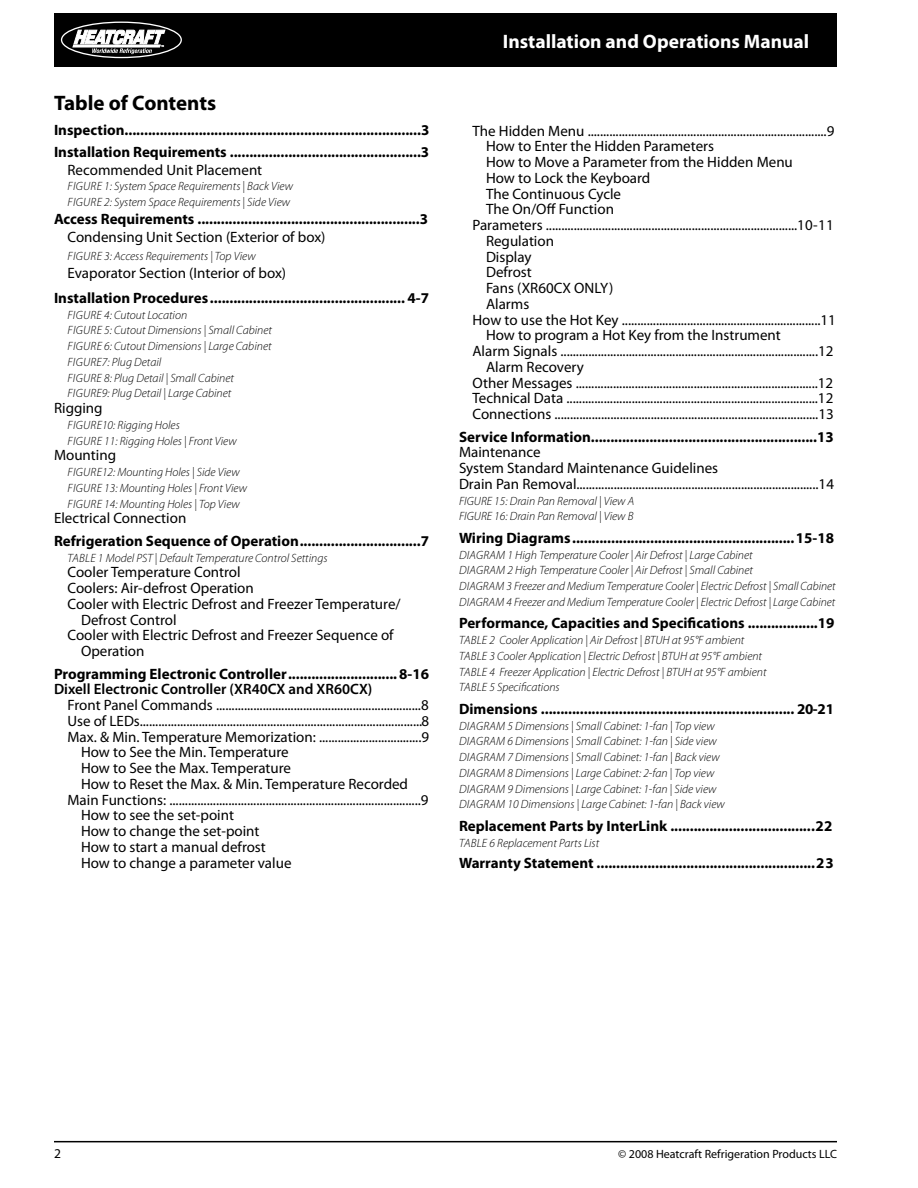
<style>
.page{position:relative;width:918px;height:1188px;background:#fff}
.page>*{position:absolute;margin:0;border:0;box-sizing:border-box;transform-origin:0 0}
.t1{font:700 21px "Myriad Pro";color:#000}
.t2{font:700 19.5px "Myriad Pro";color:#fff}
.t3{font:15px/15.8px "Myriad Pro";color:#000}
.t4{font:700 15px/21.6px "Myriad Pro";color:#000}
.t5{font:600 15px "Myriad Pro";color:#000}
.t6{font:italic 300 12px/15.8px "Myriad Pro";color:#000}
.t7{font:12px "Myriad Pro";color:#000}
</style>
<div class="page">
<div style="left:54px;top:14px;width:783px;height:54px;background:#000"></div>
<svg style="left:62px;top:22px;width:119px;height:36px"></svg>
<div style="left:61px;top:22px;width:121px;height:36px;border:1px solid #fff;border-radius:50%"></div>
<svg style="left:73px;top:30px;width:92px;height:24px"></svg>
<hr style="left:54px;top:1141px;width:783px;height:1px;background:#000">
<h1 class="t1" style="left:54px;top:89px;width:164px">Table of Contents</h1>
<p class="t4" style="left:54px;top:119px;width:377px">Inspection............................................................................3<br>Installation Requirements .................................................3</p>
<p class="t3" style="left:68px;top:161px;width:196px">Recommended Unit Placement</p>
<p class="t6" style="left:68px;top:178px;width:227px">FIGURE 1: System Space Requirements | Back View<br>FIGURE 2: System Space Requirements | Side View</p>
<p class="t4" style="left:54px;top:208px;width:376px">Access Requirements .........................................................3</p>
<p class="t3" style="left:68px;top:229px;width:260px">Condensing Unit Section (Exterior of box)</p>
<p class="t6" style="left:68px;top:248px;width:190px">FIGURE 3: Access Requirements | Top View</p>
<p class="t3" style="left:68px;top:265px;width:220px">Evaporator Section (Interior of box)</p>
<p class="t4" style="left:54px;top:287px;width:377px">Installation Procedures .................................................. 4-7</p>
<p class="t6" style="left:68px;top:307px;width:206px">FIGURE 4: Cutout Location<br>FIGURE 5: Cutout Dimensions | Small Cabinet FIGURE 6: Cutout Dimensions | Large Cabinet FIGURE7: Plug Detail<br>FIGURE 8: Plug Detail | Small Cabinet FIGURE9: Plug Detail | Large Cabinet</p>
<p class="t3" style="left:54px;top:400px;width:50px">Rigging</p>
<p class="t6" style="left:68px;top:417px;width:171px">FIGURE10: Rigging Holes<br>FIGURE 11: Rigging Holes | Front View</p>
<p class="t3" style="left:54px;top:447px;width:64px">Mounting</p>
<p class="t6" style="left:68px;top:464px;width:181px">FIGURE12: Mounting Holes | Side View<br>FIGURE 13: Mounting Holes | Front View<br>FIGURE 14: Mounting Holes | Top View</p>
<p class="t3" style="left:54px;top:510px;width:134px">Electrical Connection</p>
<p class="t4" style="left:54px;top:530px;width:377px">Refrigeration Sequence of Operation...............................7</p>
<p class="t6" style="left:68px;top:550px;width:12px">Table</p>
<p class="t6" style="left:98px;top:550px;width:231px">1 Model PST | Default Temperature Control Settings</p>
<p class="t3" style="left:68px;top:564px;width:175px">Cooler Temperature Control</p>
<p class="t3" style="left:68px;top:580px;width:188px">Coolers: Air-defrost Operation</p>
<p class="t3" style="left:68px;top:596px;width:335px">Cooler with Electric Defrost and Freezer Temperature/</p>
<p class="t3" style="left:81px;top:611px;width:97px">Defrost Control</p>
<p class="t3" style="left:68px;top:627px;width:328px">Cooler with Electric Defrost and Freezer Sequence of</p>
<p class="t3" style="left:81px;top:643px;width:65px">Operation</p>
<p class="t4" style="left:54px;top:662px;width:377px">Programming Electronic Controller............................8-16</p>
<p class="t5" style="left:54px;top:680px;width:320px">Dixell Electronic Controller (XR40CX and XR60CX)</p>
<p class="t3" style="left:68px;top:697px;width:363px">Front Panel Commands ..................................................................8</p>
<p class="t3" style="left:68px;top:713px;width:363px">Use of LEDs...........................................................................................8</p>
<p class="t3" style="left:68px;top:728px;width:363px">Max. &amp; Min. Temperature Memorization: .................................9</p>
<p class="t3" style="left:81px;top:744px;width:209px">How to See the Min. Temperature</p>
<p class="t3" style="left:81px;top:760px;width:212px">How to See the Max. Temperature</p>
<p class="t3" style="left:81px;top:776px;width:329px">How to Reset the Max. &amp; Min. Temperature Recorded</p>
<p class="t3" style="left:68px;top:791px;width:363px">Main Functions: .................................................................................9</p>
<p class="t3" style="left:81px;top:807px;width:155px">How to see the set-point</p>
<p class="t3" style="left:81px;top:823px;width:180px">How to change the set-point</p>
<p class="t3" style="left:81px;top:839px;width:186px">How to start a manual defrost</p>
<p class="t3" style="left:81px;top:854px;width:212px">How to change a parameter value</p>
<h2 class="t2" style="left:503px;top:29px;width:308px">Installation and Operations Manual</h2>
<p class="t3" style="left:472px;top:123px;width:363px">The Hidden Menu .............................................................................9</p>
<p class="t3" style="left:486px;top:138px;width:230px">How to Enter the Hidden Parameters</p>
<p class="t3" style="left:486px;top:154px;width:308px">How to Move a Parameter from the Hidden Menu</p>
<p class="t3" style="left:486px;top:170px;width:166px">How to Lock the Keyboard</p>
<p class="t3" style="left:486px;top:186px;width:137px">The Continuous Cycle</p>
<p class="t3" style="left:486px;top:201px;width:129px">The On/Off Function</p>
<p class="t3" style="left:472px;top:217px;width:363px">Parameters .................................................................................10-11</p>
<p class="t3" style="left:486px;top:233px;width:70px">Regulation</p>
<p class="t3" style="left:486px;top:249px;width:47px">Display</p>
<p class="t3" style="left:486px;top:264px;width:47px">Defrost</p>
<p class="t3" style="left:486px;top:280px;width:129px">Fans (XR60CX ONLY)</p>
<p class="t3" style="left:486px;top:296px;width:45px">Alarms</p>
<p class="t3" style="left:472px;top:312px;width:365px">How to use the Hot Key ................................................................11</p>
<p class="t3" style="left:486px;top:327px;width:296px">How to program a Hot Key from the Instrument</p>
<p class="t3" style="left:472px;top:343px;width:361px">Alarm Signals ...................................................................................12</p>
<p class="t3" style="left:486px;top:359px;width:99px">Alarm Recovery</p>
<p class="t3" style="left:472px;top:375px;width:361px">Other Messages ..............................................................................12</p>
<p class="t3" style="left:472px;top:390px;width:361px">Technical Data .................................................................................12</p>
<p class="t3" style="left:472px;top:406px;width:363px">Connections .....................................................................................13</p>
<p class="t4" style="left:459px;top:425px;width:376px">Service Information..........................................................13</p>
<p class="t3" style="left:459px;top:444px;width:377px">Maintenance<br>System Standard Maintenance Guidelines<br>Drain Pan Removal..............................................................................14</p>
<p class="t6" style="left:459px;top:493px;width:177px">FIGURE 15: Drain Pan Removal | View A<br>FIGURE 16: Drain Pan Removal | View B</p>
<p class="t4" style="left:459px;top:527px;width:377px">Wiring Diagrams.........................................................15-18</p>
<p class="t6" style="left:459px;top:547px;width:16px">Diagram</p>
<p class="t6" style="left:508px;top:547px;width:247px">1 High Temperature Cooler | Air Defrost | Large Cabinet</p>
<p class="t6" style="left:459px;top:562px;width:16px">Diagram</p>
<p class="t6" style="left:508px;top:562px;width:247px">2 High Temperature Cooler | Air Defrost | Small Cabinet</p>
<p class="t6" style="left:459px;top:578px;width:15px">Diagram</p>
<p class="t6" style="left:507px;top:578px;width:331px">3 Freezer and Medium Temperature Cooler | Electric Defrost | Small Cabinet</p>
<p class="t6" style="left:459px;top:594px;width:15px">Diagram</p>
<p class="t6" style="left:507px;top:594px;width:330px">4 Freezer and Medium Temperature Cooler | Electric Defrost | Large Cabinet</p>
<p class="t4" style="left:459px;top:612px;width:377px">Performance, Capacities and Specifications ..................19</p>
<p class="t6" style="left:459px;top:632px;width:12px">Table</p>
<p class="t6" style="left:489px;top:632px;width:257px">2 Cooler Application | Air Defrost | BTUH at 95°F ambient</p>
<p class="t6" style="left:459px;top:648px;width:12px">Table</p>
<p class="t6" style="left:489px;top:648px;width:274px">3 Cooler Application | Electric Defrost | BTUH at 95°F ambient</p>
<p class="t6" style="left:459px;top:664px;width:12px">Table</p>
<p class="t6" style="left:489px;top:664px;width:279px">4 Freezer Application | Electric Defrost | BTUH at 95°F ambient</p>
<p class="t6" style="left:459px;top:679px;width:12px">Table</p>
<p class="t6" style="left:489px;top:679px;width:72px">5 Specifications</p>
<p class="t4" style="left:459px;top:698px;width:377px">Dimensions ................................................................. 20-21</p>
<p class="t6" style="left:459px;top:718px;width:16px">Diagram</p>
<p class="t6" style="left:508px;top:718px;width:209px">5 Dimensions | Small Cabinet: 1-fan | Top view</p>
<p class="t6" style="left:459px;top:733px;width:16px">Diagram</p>
<p class="t6" style="left:508px;top:733px;width:211px">6 Dimensions | Small Cabinet: 1-fan | Side view</p>
<p class="t6" style="left:459px;top:749px;width:16px">Diagram</p>
<p class="t6" style="left:508px;top:749px;width:214px">7 Dimensions | Small Cabinet: 1-fan | Back view</p>
<p class="t6" style="left:459px;top:765px;width:16px">Diagram</p>
<p class="t6" style="left:508px;top:765px;width:208px">8 Dimensions | Large Cabinet: 2-fan | Top view</p>
<p class="t6" style="left:459px;top:781px;width:16px">Diagram</p>
<p class="t6" style="left:508px;top:781px;width:210px">9 Dimensions | Large Cabinet: 1-fan | Side view</p>
<p class="t6" style="left:459px;top:796px;width:16px">Diagram</p>
<p class="t6" style="left:508px;top:796px;width:219px">10 Dimensions | Large Cabinet: 1-fan | Back view</p>
<p class="t4" style="left:459px;top:815px;width:375px">Replacement Parts by InterLink .....................................22</p>
<p class="t6" style="left:459px;top:835px;width:12px">Table</p>
<p class="t6" style="left:489px;top:835px;width:111px">6 Replacement Parts List</p>
<p class="t4" style="left:459px;top:851px;width:376px">Warranty Statement ........................................................23</p>
<p class="t7" style="left:618px;top:1147px;width:220px">© 2008 Heatcraft Refrigeration Products LLC</p>
</div>
